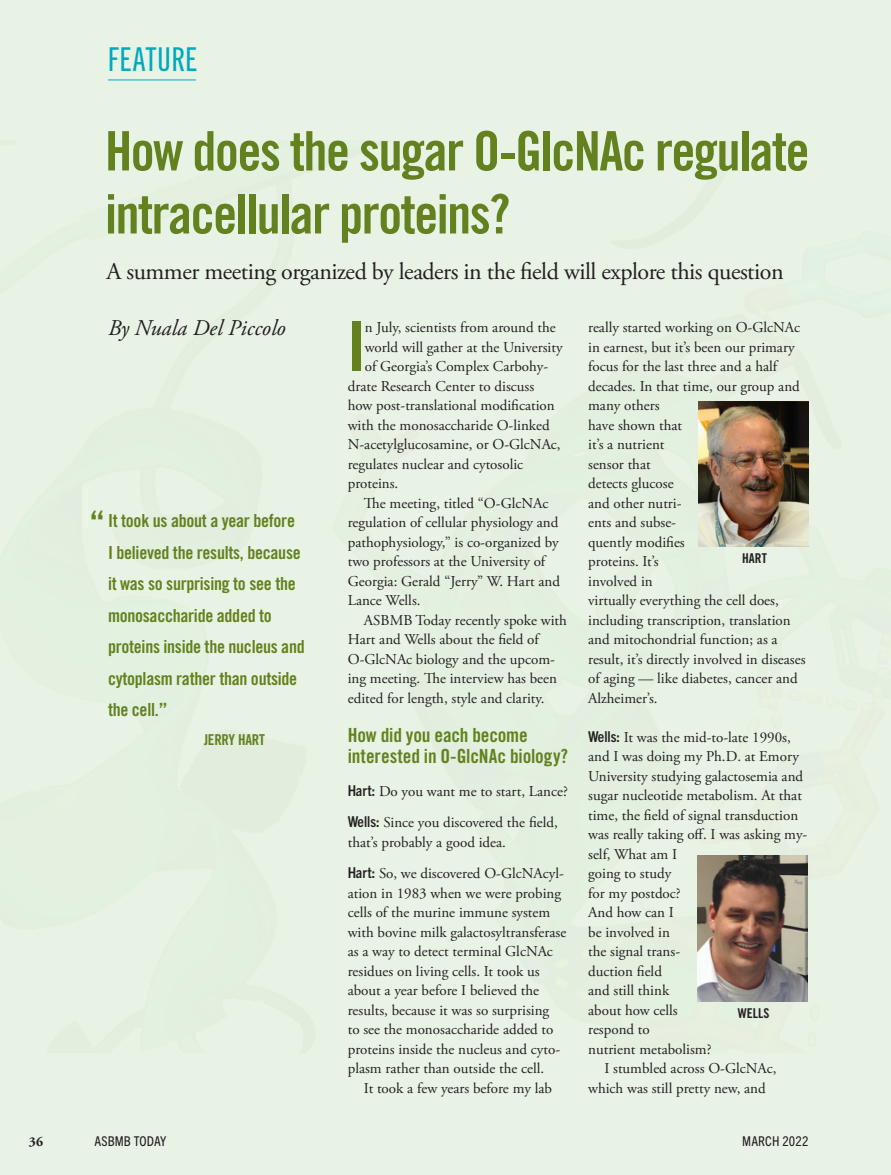
<style>
.page{position:relative;width:891px;height:1175px;background:#fff}
.page>*{position:absolute;margin:0;border:0;box-sizing:border-box;transform-origin:0 0}
.Drop_cap_text{font:700 condensed 69.3px "Trade Gothic Next LT Pro";color:#63811e}
.Header_largest{font:54.45px/63px "Trade Gothic Bold Cond Twenty";letter-spacing:-.03em;color:#63811e}
.Member_subhead{font:36px "Trade Gothic Bold Cond Twenty";color:#63811e}
.A_NEW_kicker_style_n{font:33px "Trade Gothic Next LT Pro Cm";letter-spacing:.025em;color:#00aabc}
.Subhead_gara{font:24px "Adobe Garamond Pro";letter-spacing:-.02em;color:#231f20}
.Questions_subhead{font:italic 22.5px "Adobe Garamond Pro";color:#231f20}
.Questions_subhead-2{font:19.5px/21px "Trade Gothic Bold Cond Twenty";letter-spacing:-.01em;color:#63811e}
.Member_subhead-2{font:18px/31.5px "Trade Gothic Bold Cond Twenty";letter-spacing:-.015em;color:#63811e}
.Award_text{font:15px/19.5px "Adobe Garamond Pro";color:#231f20}
.Drop_cap_text-2{font:15px "Adobe Garamond Pro";color:#231f20}
.Member_subhead-3{font:15px "Trade Gothic Bold Cond Twenty";letter-spacing:-.015em;color:#63811e}
.AT_folio1{font:condensed 13.5px "Trade Gothic Next LT Pro";letter-spacing:.01em;color:#231f20}
.Questions_subhead-3{font:13.5px "Trade Gothic Bold Cond Twenty";color:#231f20}
.AT_folio1-2{font:700 13.5px "Adobe Garamond Pro";color:#231f20}
.s1{font-family:"Trade Gothic Next LT Pro";font-weight:700;font-stretch:condensed}
.s2{font-size:21px}
</style>
<div class="page">
<div style="left:0;top:0;width:891px;height:1174px;background:#e8f3e4"></div>
<hr style="left:108px;top:80px;width:88px;height:1px;background:#00aabc">
<img style="left:698px;top:401px;width:110px;height:145px">
<img style="left:698px;top:856px;width:110px;height:145px">
<p class="A_NEW_kicker_style_n" style="left:108px;top:37px;width:90px">FEATURE</p>
<p class="Header_largest" style="left:105px;top:119px;width:706px">How does the sugar O-GlcNAc regulate intracellular proteins?</p>
<p class="Subhead_gara" style="left:106px;top:257px;width:679px">A summer meeting organized by leaders in the field will explore this question</p>
<p class="Questions_subhead" style="left:108px;top:314px;width:179px">By Nuala Del Piccolo</p>
<p class="Award_text" style="left:588px;top:318px;width:219px">really started working on O-GlcNAc in earnest, but it’s been our primary focus for the last three and a half decades. In that time, our group and many others<br>have shown that<br>it’s a nutrient<br>sensor that<br>detects glucose<br>and other nutri-<br>ents and subse-<br>quently modifies<br>proteins. It’s<br>involved in<br>virtually everything the cell does, including transcription, translation and mitochondrial function; as a result, it’s directly involved in diseases of aging — like diabetes, cancer and<br>Alzheimer’s.</p>
<p class="Award_text" style="left:588px;top:727px;width:221px"><span class="s1">Wells:</span> It was the mid-to-late 1990s, and I was doing my Ph.D. at Emory<br>University studying galactosemia and sugar nucleotide metabolism. At that time, the field of signal transduction was really taking off. I was asking my&shy;self, What am I<br>going to study<br>for my postdoc?<br>And how can I<br>be involved in<br>the signal trans-<br>duction field<br>and still think<br>about how cells<br>respond to<br>nutrient metabolism?</p>
<p class="Award_text" style="left:588px;top:1059px;width:190px;text-indent:16px">I stumbled across O-GlcNAc, which was still pretty new, and</p>
<p class="Drop_cap_text" style="left:348px;top:298px;width:18px">I</p>
<p class="Drop_cap_text-2" style="left:365px;top:318px;width:192px">n July, scientists from around the</p>
<p class="Drop_cap_text-2" style="left:365px;top:338px;width:199px">world will gather at the University</p>
<p class="Drop_cap_text-2" style="left:365px;top:357px;width:185px">of Georgia’s Complex Carbohy-</p>
<p class="Drop_cap_text-2" style="left:348px;top:377px;width:188px">drate Research Center to discuss</p>
<p class="Drop_cap_text-2" style="left:348px;top:396px;width:208px">how post-translational modification</p>
<p class="Drop_cap_text-2" style="left:348px;top:416px;width:203px">with the monosaccharide O-linked</p>
<p class="Drop_cap_text-2" style="left:348px;top:435px;width:214px">N-acetylglucosamine, or O-GlcNAc,</p>
<p class="Drop_cap_text-2" style="left:348px;top:455px;width:177px">regulates nuclear and cytosolic</p>
<p class="Drop_cap_text-2" style="left:348px;top:474px;width:52px">proteins.</p>
<p class="Award_text" style="left:348px;top:493px;width:214px;text-indent:16px">The meeting, titled “O-GlcNAc regulation of cellular physiology and pathophysiology,” is co-organized by two professors at the University of<br>Georgia: Gerald “Jerry” W. Hart and<br>Lance Wells.</p>
<p class="Award_text" style="left:348px;top:610px;width:221px;text-indent:16px">ASBMB Today recently spoke with Hart and Wells about the field of O-GlcNAc biology and the upcom&shy;ing meeting. The interview has been edited for length, style and clarity.</p>
<p class="Questions_subhead-2" style="left:348px;top:724px;width:222px">How did you each become interested in O-GlcNAc biology?</p>
<p class="Award_text" style="left:348px;top:781px;width:222px"><span class="s1">Hart:</span> Do you want me to start, Lance?</p>
<p class="Award_text" style="left:348px;top:813px;width:212px"><span class="s1">Wells:</span> Since you discovered the field, that’s probably a good idea.</p>
<p class="Award_text" style="left:348px;top:864px;width:220px"><span class="s1">Hart:</span> So, we discovered O-GlcNAcyl&shy;ation in 1983 when we were probing cells of the murine immune system with bovine milk galactosyltransferase as a way to detect terminal GlcNAc residues on living cells. It took us about a year before I believed the results, because it was so surprising<br>to see the monosaccharide added to proteins inside the nucleus and cyto&shy;plasm rather than outside the cell.</p>
<p class="Award_text" style="left:364px;top:1078px;width:190px">It took a few years before my lab</p>
<p class="Member_subhead" style="left:89px;top:502px;width:17px">“</p>
<p class="Member_subhead-2" style="left:108px;top:505px;width:198px">It took us about a year before<br>I believed the results, because it was so surprising to see the monosaccharide added to proteins inside the nucleus and cytoplasm rather than outside the cell.<span class="s2">”</span></p>
<p class="Member_subhead-3" style="left:204px;top:731px;width:63px">JERRY HART</p>
<p class="Questions_subhead-3" style="left:742px;top:550px;width:26px">HART</p>
<p class="Questions_subhead-3" style="left:738px;top:1004px;width:33px">WELLS</p>
<p class="AT_folio1-2" style="left:29px;top:1133px;width:16px">36</p>
<p class="AT_folio1" style="left:94px;top:1131px;width:73px">ASBMB TODAY</p>
<p class="AT_folio1" style="left:742px;top:1131px;width:68px">MARCH 2022</p>
</div>
